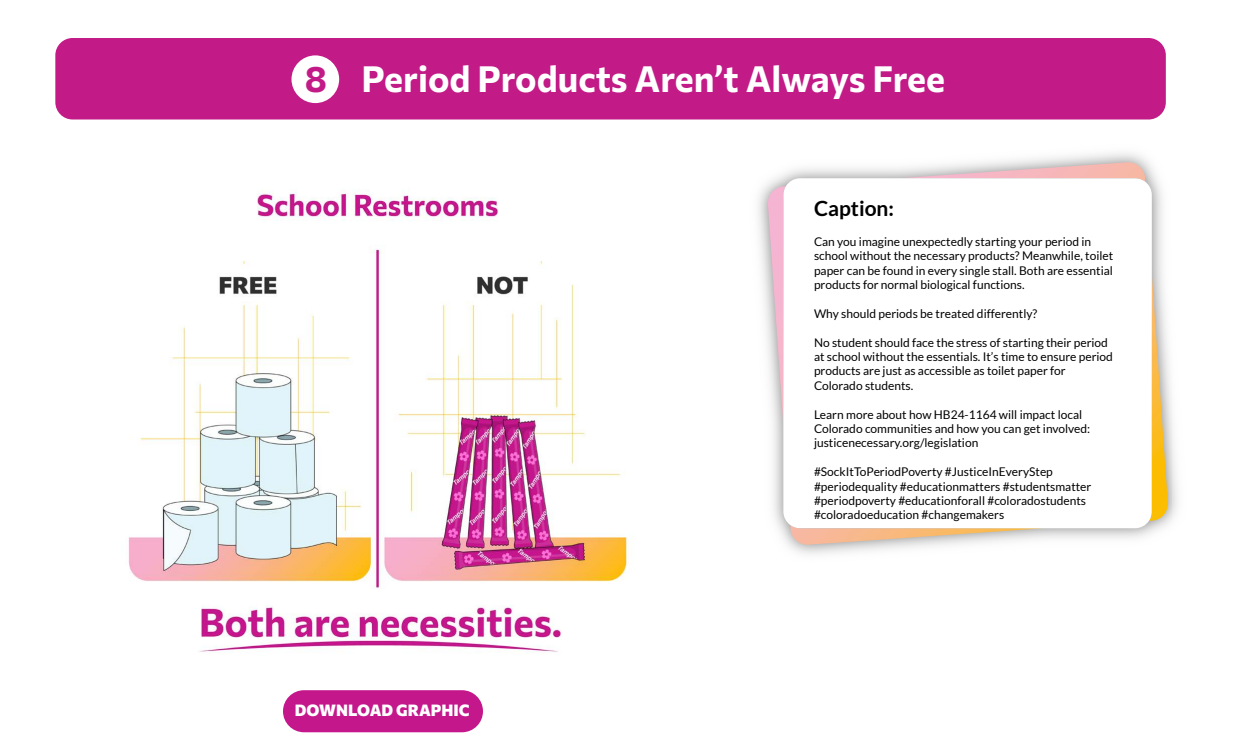
<style>
.page{position:relative;width:1250px;height:750px;background:#fff}
.page>*{position:absolute;margin:0;border:0;box-sizing:border-box;transform-origin:0 0}
.t1{font:700 36px "Commissioner";color:#fff}
.t2{font:700 21px "Lato";color:#000}
.t3{font:800 16px "Commissioner";color:#fff}
.t4{font:12px/14.4px "Lato";color:#000}
.s1{color:#c21a87}
</style>
<div class="page">
<img style="left:758px;top:153px;width:420px;height:401px">
<svg style="left:1152px;top:274px;width:16px;height:247px;background:#eaca7a"></svg>
<svg style="left:900px;top:162px;width:245px;height:16px;background:#eac9c9"></svg>
<svg style="left:790px;top:528px;width:253px;height:17px;background:#eacab0"></svg>
<svg style="left:767px;top:186px;width:16px;height:239px;background:#e8c9d6"></svg>
<svg style="left:783px;top:178px;width:369px;height:350px"></svg>
<img style="left:128px;top:189px;width:500px;height:463px">
<div style="left:55px;top:38px;width:1111px;height:82px;background:#c21a87;border-radius:17px"></div>
<div style="left:283px;top:690px;width:200px;height:42px;background:#c4178c;border-radius:21px"></div>
<div style="left:291px;top:55px;width:48px;height:48px;background:#fff;border-radius:50%"></div>
<h1 class="t1" style="left:305px;top:49px;width:642px"><span class="s1">8</span> Period Products Aren’t Always Free</h1>
<h3 class="t3" style="left:295px;top:697px;width:176px">DOWNLOAD GRAPHIC</h3>
<h2 class="t2" style="left:814px;top:197px;width:82px">Caption:</h2>
<p class="t4" style="left:814px;top:234px;width:301px">Can you imagine unexpectedly starting your period in school without the necessary products? Meanwhile, toilet paper can be found in every single stall. Both are essential products for normal biological functions.</p>
<p class="t4" style="left:814px;top:306px;width:225px">Why should periods be treated differently?</p>
<p class="t4" style="left:814px;top:335px;width:301px">No student should face the stress of starting their period at school without the essentials. It’s time to ensure period products are just as accessible as toilet paper for Colorado students.</p>
<p class="t4" style="left:814px;top:407px;width:278px">Learn more about how HB24-1164 will impact local<br>Colorado communities and how you can get involved: justicenecessary.org/legislation</p>
<p class="t4" style="left:814px;top:465px;width:279px">#SockItToPeriodPoverty #JusticeInEveryStep #periodequality #educationmatters #studentsmatter #periodpoverty #educationforall #coloradostudents #coloradoeducation #changemakers</p>
</div>
